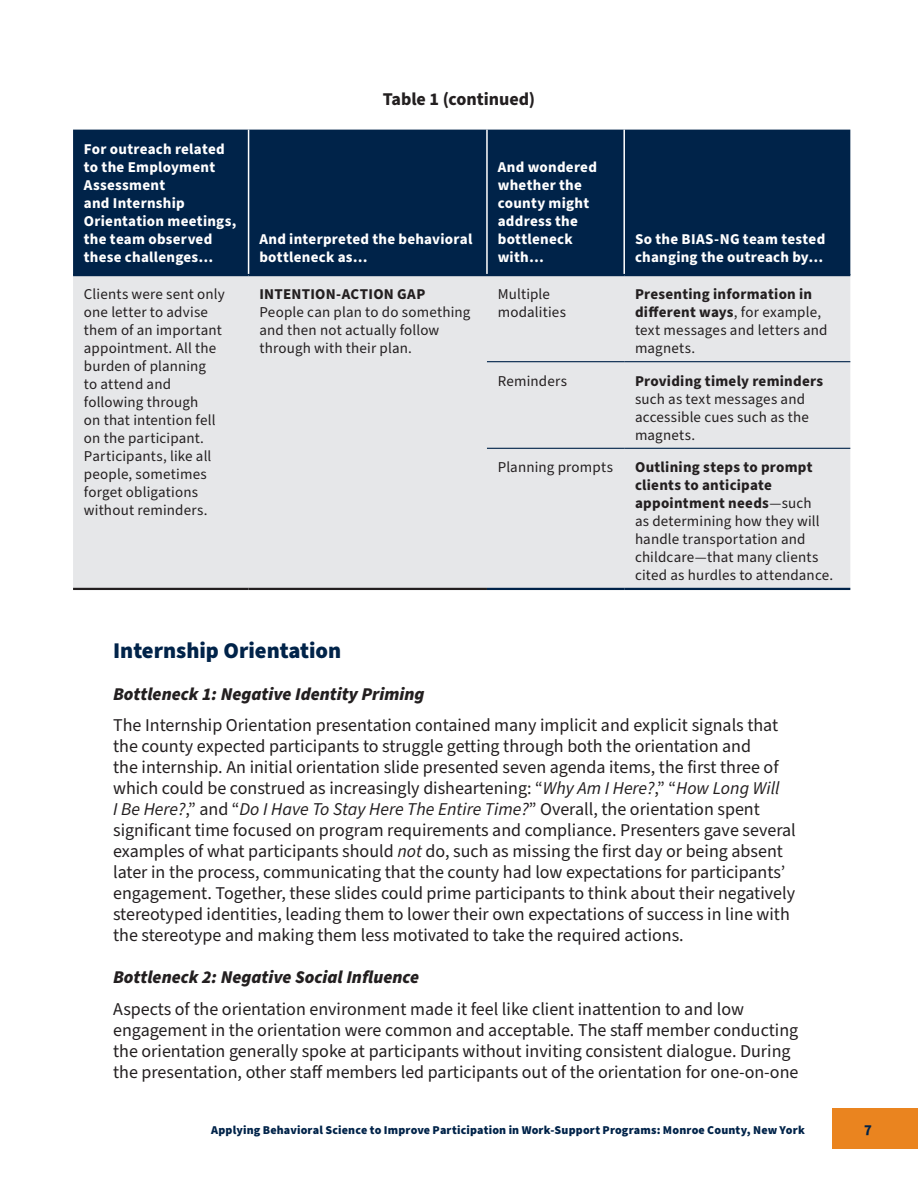
<style>
.page{position:relative;width:918px;height:1188px;background:#fff}
.page>*{position:absolute;margin:0;border:0;box-sizing:border-box;transform-origin:0 0}
.Subhead_B{font:900 22.5px "Source Sans Pro";color:#002349}
.Body_Text{font:18px/21px "Source Sans Pro";color:#231f20}
.Subhead_C{font:italic 900 18px "Source Sans Pro";color:#231f20}
.t1{font:700 18px "Source Sans Pro";color:#231f20}
.Table_-_Row_Text{font:15px/18px "Source Sans Pro";letter-spacing:.01em;color:#231f20}
.Table_-_Row_Text-2{font:700 15px/18px "Source Sans Pro";letter-spacing:.015em;color:#fff}
.Table_-_Row_Text-3{font:700 15px "Source Sans Pro";letter-spacing:.015em;color:#231f20}
.t2{font:700 15px "Source Sans Pro";color:#002349}
.t3{font:900 12px "Source Sans Pro";letter-spacing:.015em;color:#002349}
.s1{font-weight:700}
.s2{font-style:italic}
</style>
<div class="page">
<div style="left:832px;top:1108px;width:86px;height:41px;background:#ea841f"></div>
<div style="left:73px;top:130px;width:777px;height:144px;background:#002349"></div>
<div style="left:73px;top:276px;width:777px;height:312px;background:#e6e7e9"></div>
<hr style="left:248px;top:130px;width:1px;height:144px;background:#fff">
<hr style="left:486px;top:130px;width:2px;height:144px;background:#fff">
<hr style="left:623px;top:130px;width:2px;height:144px;background:#fff">
<hr style="left:73px;top:274px;width:176px;height:2px;background:#002349">
<hr style="left:249px;top:274px;width:238px;height:2px;background:#002349">
<hr style="left:487px;top:274px;width:137px;height:2px;background:#002349">
<hr style="left:624px;top:274px;width:226px;height:2px;background:#002349">
<hr style="left:487px;top:588px;width:137px;height:2px;background:#002349">
<hr style="left:624px;top:588px;width:226px;height:2px;background:#002349">
<hr style="left:487px;top:361px;width:137px;height:1px;background:#002349">
<hr style="left:624px;top:361px;width:226px;height:1px;background:#002349">
<hr style="left:487px;top:448px;width:137px;height:1px;background:#002349">
<hr style="left:624px;top:448px;width:226px;height:1px;background:#002349">
<hr style="left:73px;top:588px;width:176px;height:2px;background:#231f20">
<hr style="left:249px;top:588px;width:238px;height:2px;background:#231f20">
<p class="Table_-_Row_Text-2" style="left:84px;top:140px;width:154px">For outreach related to the Employment<br>Assessment<br>and Internship<br>Orientation meetings, the team observed these challenges…</p>
<p class="t1" style="left:383px;top:87px;width:154px">Table 1 (continued)</p>
<p class="Table_-_Row_Text-2" style="left:259px;top:230px;width:215px">And interpreted the behavioral bottleneck as…</p>
<p class="Table_-_Row_Text-2" style="left:498px;top:158px;width:101px">And wondered whether the county might address the bottleneck with…</p>
<p class="Table_-_Row_Text-2" style="left:635px;top:230px;width:192px">So the BIAS-NG team tested changing the outreach by…</p>
<p class="Table_-_Row_Text" style="left:84px;top:286px;width:143px">Clients were sent only one letter to advise them of an important appointment. All the burden of planning<br>to attend and following through<br>on that intention fell on the participant.<br>Participants, like all people, sometimes forget obligations without reminders.</p>
<p class="Table_-_Row_Text-3" style="left:259px;top:284px;width:168px">INTENTION-ACTION GAP</p>
<p class="Table_-_Row_Text" style="left:259px;top:304px;width:213px">People can plan to do something and then not actually follow through with their plan.</p>
<p class="Table_-_Row_Text" style="left:498px;top:286px;width:70px">Multiple modalities</p>
<p class="Table_-_Row_Text" style="left:635px;top:286px;width:194px"><span class="s1">Presenting information in different ways</span>, for example, text messages and letters and magnets.</p>
<p class="Table_-_Row_Text" style="left:498px;top:372px;width:71px">Reminders</p>
<p class="Table_-_Row_Text-3" style="left:635px;top:370px;width:190px">Providing timely reminders</p>
<p class="Table_-_Row_Text" style="left:635px;top:390px;width:175px">such as text messages and accessible cues such as the magnets.</p>
<p class="Table_-_Row_Text" style="left:498px;top:459px;width:117px">Planning prompts</p>
<p class="Table_-_Row_Text" style="left:635px;top:459px;width:200px"><span class="s1">Outlining steps to prompt clients to anticipate appointment needs</span>—such<br>as determining how they will handle transportation and childcare—that many clients cited as hurdles to attendance.</p>
<h3 class="Subhead_B" style="left:113px;top:634px;width:230px">Internship Orientation</h3>
<h4 class="Subhead_C" style="left:113px;top:681px;width:313px">Bottleneck 1: Negative Identity Priming</h4>
<p class="Body_Text" style="left:113px;top:715px;width:684px">The Internship Orientation presentation contained many implicit and explicit signals that the county expected participants to struggle getting through both the orientation and<br>the internship. An initial orientation slide presented seven agenda items, the first three of which could be construed as increasingly disheartening: “<span class="s2">Why Am I Here?</span>,” “<span class="s2">How Long Will<br>I Be Here?</span>,” and “<span class="s2">Do I Have To Stay Here The Entire Time?</span>” Overall, the orientation spent significant time focused on program requirements and compliance. Presenters gave several examples of what participants should <span class="s2">not</span> do, such as missing the first day or being absent later in the process, communicating that the county had low expectations for participants’ engagement. Together, these slides could prime participants to think about their negatively stereotyped identities, leading them to lower their own expectations of success in line with the stereotype and making them less motivated to take the required actions.</p>
<h4 class="Subhead_C" style="left:113px;top:965px;width:308px">Bottleneck 2: Negative Social Influence</h4>
<p class="Body_Text" style="left:113px;top:999px;width:687px">Aspects of the orientation environment made it feel like client inattention to and low engagement in the orientation were common and acceptable. The staff member conducting the orientation generally spoke at participants without inviting consistent dialogue. During the presentation, other staff members led participants out of the orientation for one-on-one</p>
<p class="t3" style="left:211px;top:1122px;width:595px">Applying Behavioral Science to Improve Participation in Work-Support Programs: Monroe County, New York</p>
<p class="t2" style="left:864px;top:1119px;width:9px">7</p>
</div>
